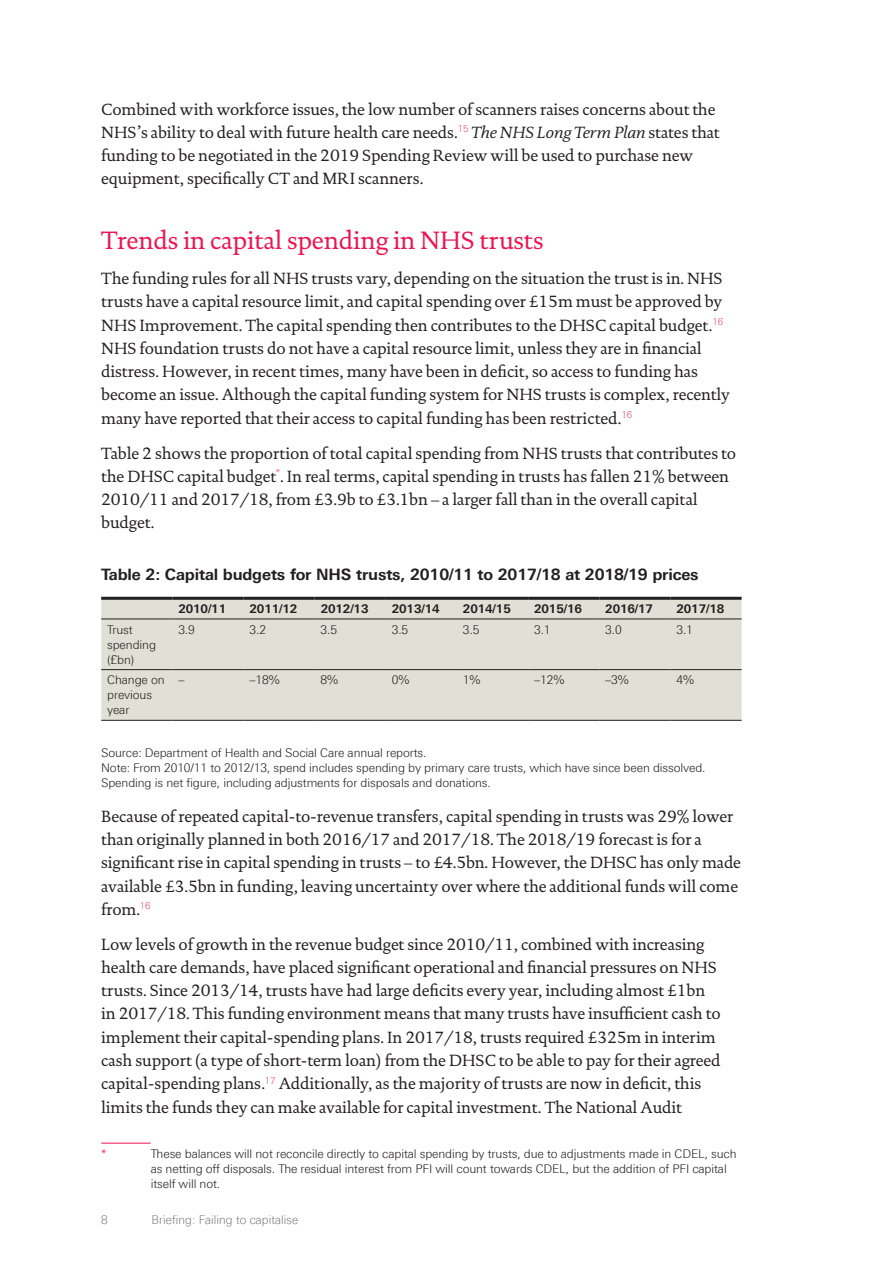
<style>
.page{position:relative;width:893px;height:1263px;background:#fff}
.page>*{position:absolute;margin:0;border:0;box-sizing:border-box;transform-origin:0 0}
.t1{font:25.5px "DTL Documenta TOT";letter-spacing:-.01em;color:#ed1450}
.t2{font:16.5px/23.2px "DTL Documenta TOT";letter-spacing:-.01em;color:#231f20}
.t3{font:700 15.75px "Linotype Univers 630";letter-spacing:-.01em;color:#231f20}
.t4{font:300 12px/15px "LT Univers Basic";letter-spacing:-.01em;color:#231f20}
.t5{font:700 12px "Linotype Univers 630";letter-spacing:-.01em;color:#231f20}
.t6{font:100 12px "Linotype Univers 230";letter-spacing:.01em;color:#4b4c4d}
.t7{font:300 12px "LT Univers Basic";color:#ed1450}
.s1{font-style:italic}
</style>
<div class="page">
<div style="left:101px;top:600px;width:641px;height:120px;background:#e1e0d6"></div>
<hr style="left:101px;top:597px;width:71px;height:3px;background:#231f20">
<hr style="left:172px;top:597px;width:71px;height:3px;background:#231f20">
<hr style="left:243px;top:597px;width:72px;height:3px;background:#231f20">
<hr style="left:315px;top:597px;width:71px;height:3px;background:#231f20">
<hr style="left:386px;top:597px;width:71px;height:3px;background:#231f20">
<hr style="left:457px;top:597px;width:71px;height:3px;background:#231f20">
<hr style="left:528px;top:597px;width:71px;height:3px;background:#231f20">
<hr style="left:599px;top:597px;width:71px;height:3px;background:#231f20">
<hr style="left:670px;top:597px;width:72px;height:3px;background:#231f20">
<hr style="left:101px;top:618px;width:71px;height:1px;background:#231f20">
<hr style="left:172px;top:618px;width:71px;height:1px;background:#231f20">
<hr style="left:243px;top:618px;width:72px;height:1px;background:#231f20">
<hr style="left:315px;top:618px;width:71px;height:1px;background:#231f20">
<hr style="left:386px;top:618px;width:71px;height:1px;background:#231f20">
<hr style="left:457px;top:618px;width:71px;height:1px;background:#231f20">
<hr style="left:528px;top:618px;width:71px;height:1px;background:#231f20">
<hr style="left:599px;top:618px;width:71px;height:1px;background:#231f20">
<hr style="left:670px;top:618px;width:72px;height:1px;background:#231f20">
<hr style="left:101px;top:669px;width:71px;height:1px;background:#231f20">
<hr style="left:172px;top:669px;width:71px;height:1px;background:#231f20">
<hr style="left:243px;top:669px;width:72px;height:1px;background:#231f20">
<hr style="left:315px;top:669px;width:71px;height:1px;background:#231f20">
<hr style="left:386px;top:669px;width:71px;height:1px;background:#231f20">
<hr style="left:457px;top:669px;width:71px;height:1px;background:#231f20">
<hr style="left:528px;top:669px;width:71px;height:1px;background:#231f20">
<hr style="left:599px;top:669px;width:71px;height:1px;background:#231f20">
<hr style="left:670px;top:669px;width:72px;height:1px;background:#231f20">
<hr style="left:101px;top:720px;width:71px;height:1px;background:#231f20">
<hr style="left:172px;top:720px;width:71px;height:1px;background:#231f20">
<hr style="left:243px;top:720px;width:72px;height:1px;background:#231f20">
<hr style="left:315px;top:720px;width:71px;height:1px;background:#231f20">
<hr style="left:386px;top:720px;width:71px;height:1px;background:#231f20">
<hr style="left:457px;top:720px;width:71px;height:1px;background:#231f20">
<hr style="left:528px;top:720px;width:71px;height:1px;background:#231f20">
<hr style="left:599px;top:720px;width:71px;height:1px;background:#231f20">
<hr style="left:670px;top:720px;width:72px;height:1px;background:#231f20">
<hr style="left:101px;top:1143px;width:50px;height:1px;background:#ed1450">
<p class="t2" style="left:101px;top:97px;width:620px">Combined with workforce issues, the low number of scanners raises concerns about the NHS’s ability to deal with future health care needs.<sup>15</sup> <span class="s1">The NHS Long Term Plan</span> states that funding to be negotiated in the 2019 Spending Review will be used to purchase new equipment, specifically CT and MRI scanners.</p>
<h1 class="t1" style="left:101px;top:226px;width:444px">Trends in capital spending in NHS trusts</h1>
<p class="t2" style="left:101px;top:267px;width:630px">The funding rules for all NHS trusts vary, depending on the situation the trust is in. NHS trusts have a capital resource limit, and capital spending over £15m must be approved by NHS Improvement. The capital spending then contributes to the DHSC capital budget.<sup>16<br></sup>NHS foundation trusts do not have a capital resource limit, unless they are in financial distress. However, in recent times, many have been in deficit, so access to funding has become an issue. Although the capital funding system for NHS trusts is complex, recently many have reported that their access to capital funding has been restricted.<sup>16</sup></p>
<p class="t2" style="left:101px;top:441px;width:636px">Table 2 shows the proportion of total capital spending from NHS trusts that contributes to the DHSC capital budget<sup>*</sup>. In real terms, capital spending in trusts has fallen 21% between 2010/11 and 2017/18, from £3.9b to £3.1bn – a larger fall than in the overall capital budget.</p>
<p class="t3" style="left:101px;top:565px;width:599px">Table 2: Capital budgets for NHS trusts, 2010/11 to 2017/18 at 2018/19 prices</p>
<p class="t5" style="left:178px;top:601px;width:49px">2010/11</p>
<p class="t5" style="left:249px;top:601px;width:49px">2011/12</p>
<p class="t5" style="left:321px;top:601px;width:49px">2012/13</p>
<p class="t5" style="left:392px;top:601px;width:49px">2013/14</p>
<p class="t5" style="left:463px;top:601px;width:49px">2014/15</p>
<p class="t5" style="left:534px;top:601px;width:49px">2015/16</p>
<p class="t5" style="left:605px;top:601px;width:49px">2016/17</p>
<p class="t5" style="left:676px;top:601px;width:49px">2017/18</p>
<p class="t4" style="left:107px;top:622px;width:50px">Trust spending (£bn)</p>
<p class="t4" style="left:178px;top:622px;width:18px">3.9</p>
<p class="t4" style="left:249px;top:622px;width:18px">3.2</p>
<p class="t4" style="left:321px;top:622px;width:18px">3.5</p>
<p class="t4" style="left:392px;top:622px;width:18px">3.5</p>
<p class="t4" style="left:463px;top:622px;width:18px">3.5</p>
<p class="t4" style="left:534px;top:622px;width:18px">3.1</p>
<p class="t4" style="left:605px;top:622px;width:18px">3.0</p>
<p class="t4" style="left:676px;top:622px;width:18px">3.1</p>
<p class="t4" style="left:107px;top:672px;width:59px">Change on previous year</p>
<p class="t4" style="left:178px;top:672px;width:8px">–</p>
<p class="t4" style="left:249px;top:672px;width:32px">–18%</p>
<p class="t4" style="left:321px;top:672px;width:19px">8%</p>
<p class="t4" style="left:392px;top:672px;width:19px">0%</p>
<p class="t4" style="left:463px;top:672px;width:19px">1%</p>
<p class="t4" style="left:534px;top:672px;width:32px">–12%</p>
<p class="t4" style="left:605px;top:672px;width:25px">–3%</p>
<p class="t4" style="left:676px;top:672px;width:19px">4%</p>
<p class="t4" style="left:101px;top:745px;width:606px">Source: Department of Health and Social Care annual reports.<br>Note: From 2010/11 to 2012/13, spend includes spending by primary care trusts, which have since been dissolved.<br>Spending is net figure, including adjustments for disposals and donations.</p>
<p class="t2" style="left:101px;top:804px;width:641px">Because of repeated capital-to-revenue transfers, capital spending in trusts was 29% lower than originally planned in both 2016/17 and 2017/18. The 2018/19 forecast is for a significant rise in capital spending in trusts – to £4.5bn. However, the DHSC has only made available £3.5bn in funding, leaving uncertainty over where the additional funds will come from.<sup>16</sup></p>
<p class="t2" style="left:101px;top:932px;width:621px">Low levels of growth in the revenue budget since 2010/11, combined with increasing health care demands, have placed significant operational and financial pressures on NHS trusts. Since 2013/14, trusts have had large deficits every year, including almost £1bn in 2017/18. This funding environment means that many trusts have insufficient cash to implement their capital-spending plans. In 2017/18, trusts required £325m in interim cash support (a type of short-term loan) from the DHSC to be able to pay for their agreed capital-spending plans.<sup>17</sup> Additionally, as the majority of trusts are now in deficit, this limits the funds they can make available for capital investment. The National Audit</p>
<p class="t7" style="left:101px;top:1147px;width:7px">*</p>
<p class="t4" style="left:151px;top:1146px;width:587px">These balances will not reconcile directly to capital spending by trusts, due to adjustments made in CDEL, such as netting off disposals. The residual interest from PFI will count towards CDEL, but the addition of PFI capital itself will not.</p>
<p class="t6" style="left:101px;top:1213px;width:8px">8</p>
<p class="t6" style="left:151px;top:1213px;width:148px">Briefing: Failing to capitalise</p>
</div>
